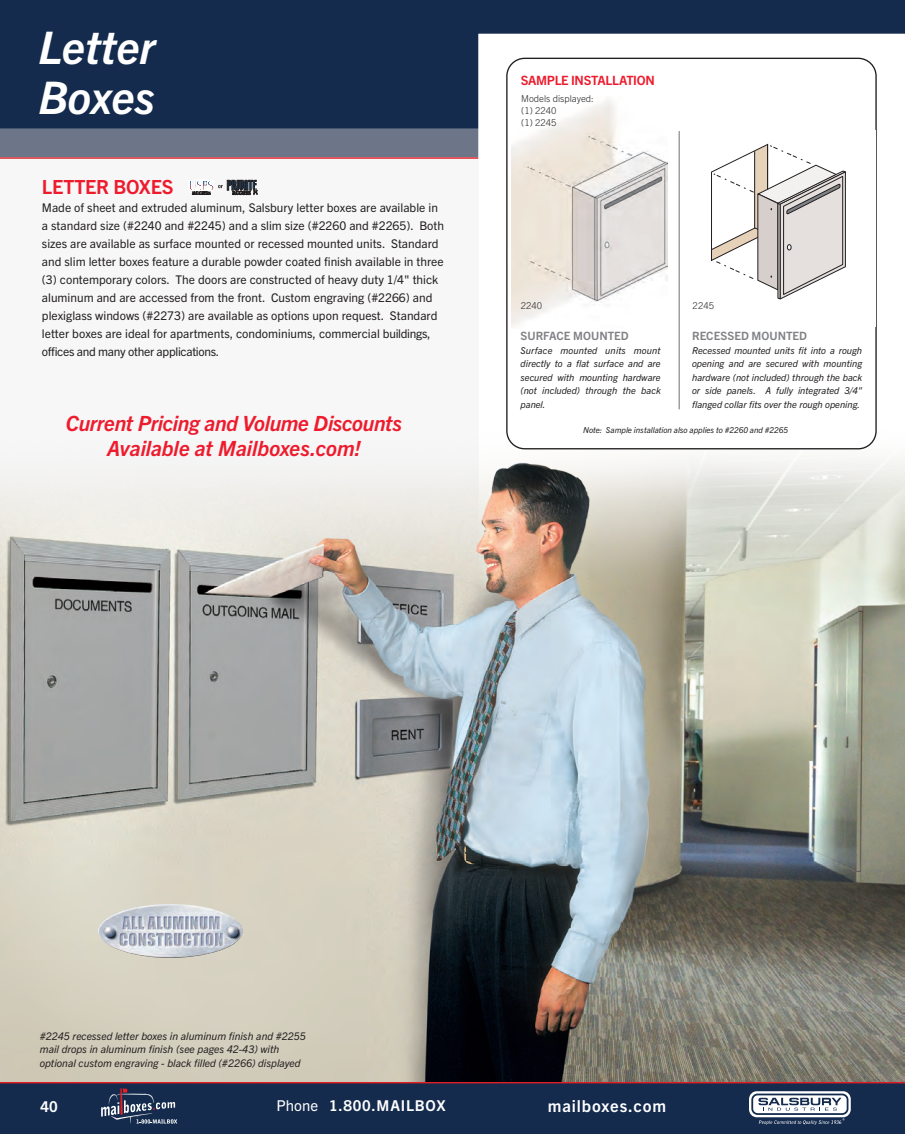
<style>
.page{position:relative;width:905px;height:1134px;background:#fff}
.page>*{position:absolute;margin:0;border:0;box-sizing:border-box;transform-origin:0 0}
.t1{font:italic 700 45px "Trade Gothic Next LT Pro";color:#fff}
.t2{font:italic 700 21px/25.5px "Trade Gothic Next LT Pro";letter-spacing:-.01em;color:#ee1b2d;text-align:center}
.Blue_head{font:700 19.5px "Trade Gothic Next LT Pro";letter-spacing:-.015em;color:#ee1b2d}
.t3{font:700 16.5px "Trade Gothic Next LT Pro";letter-spacing:.05em;color:#fff}
.t4{font:700 15px "Trade Gothic Next LT Pro";letter-spacing:.05em;color:#fff}
.t5{font:700 12.9px "Trade Gothic Next LT Pro";letter-spacing:-.02em;color:#ee1b2d}
.item_text{font:12px/18px "Trade Gothic Next LT Pro";color:#231f20}
.item_text-2{font:700 11.55px "Trade Gothic Next LT Pro";color:#808285}
.t6{font:italic 10.5px/13.5px "Trade Gothic Next LT Pro";color:#231f20}
.t7{font:italic 9.45px/13.5px "Trade Gothic Next LT Pro";color:#231f20;text-align:justify}
.t8{font:300 9.45px "Trade Gothic Next LT Pro";color:#231f20}
.t9{font:italic 8.1px "Trade Gothic Next LT Pro";color:#231f20}
.s1{font-weight:400}
</style>
<div class="page">
<svg style="left:904px;top:0;width:1px;height:1083px"></svg>
<div style="left:0;top:1083px;width:904px;height:51px;background:#142b4e"></div>
<div style="left:0;top:0;width:904px;height:129px;background:#142b4e"></div>
<div style="left:0;top:129px;width:478px;height:28px;background:#6c7688"></div>
<hr style="left:0;top:157px;width:478px;height:2px;background:#de1d24">
<svg style="left:101px;top:1088px;width:76px;height:36px"></svg>
<svg style="left:478px;top:34px;width:426px;height:373px"></svg>
<hr style="left:0;top:1082px;width:904px;height:1px;background:#de1d24">
<svg style="left:749px;top:1091px;width:101px;height:26px"></svg>
<svg style="left:752px;top:1094px;width:95px;height:20px"></svg>
<div style="left:751px;top:1094px;width:97px;height:21px;border:2px solid #142b4e;border-radius:5px"></div>
<svg style="left:758px;top:1098px;width:83px;height:13px"></svg>
<svg style="left:758px;top:1118px;width:86px;height:7px"></svg>
<div style="left:0;top:159px;width:478px;height:923px;background:#f7f7f8"></div>
<img style="left:0;top:407px;width:904px;height:675px">
<svg style="left:190px;top:180px;width:67px;height:15px"></svg>
<img style="left:98px;top:904px;width:67px;height:27px">
<div style="left:507px;top:58px;width:369px;height:391px;background:#fff;border-radius:18px"></div>
<img style="left:511px;top:100px;width:156px;height:228px">
<svg style="left:711px;top:143px;width:135px;height:157px"></svg>
<hr style="left:678px;top:131px;width:2px;height:278px;background:#939598">
<p class="t1" style="left:38px;top:17px;width:119px">Letter</p>
<p class="t1" style="left:38px;top:66px;width:118px">Boxes</p>
<p class="Blue_head" style="left:42px;top:173px;width:133px">LETTER BOXES</p>
<p class="item_text" style="left:42px;top:198px;width:403px">Made of sheet and extruded aluminum, Salsbury letter boxes are available in a standard size (#2240 and #2245) and a slim size (#2260 and #2265). Both sizes are available as surface mounted or recessed mounted units. Standard and slim letter boxes feature a durable powder coated finish available in three (3) contemporary colors. The doors are constructed of heavy duty 1/4" thick aluminum and are accessed from the front. Custom engraving (#2266) and plexiglass windows (#2273) are available as options upon request. Standard letter boxes are ideal for apartments, condominiums, commercial buildings, offices and many other applications.</p>
<p class="t2" style="left:66px;top:409px;width:338px">Current Pricing and Volume Discounts<br>Available at Mailboxes.com!</p>
<p class="t5" style="left:520px;top:71px;width:136px">SAMPLE INSTALLATION</p>
<p class="t8" style="left:521px;top:92px;width:74px">Models displayed:</p>
<p class="t8" style="left:521px;top:104px;width:37px">(1) 2240</p>
<p class="t8" style="left:521px;top:116px;width:37px">(1) 2245</p>
<p class="t8" style="left:520px;top:299px;width:23px">2240</p>
<p class="t8" style="left:692px;top:299px;width:23px">2245</p>
<p class="item_text-2" style="left:520px;top:328px;width:110px">SURFACE MOUNTED</p>
<p class="t7" style="left:520px;top:343px;width:142px">Surface mounted units mount directly to a flat surface and are secured with mounting hardware (not included) through the back panel.</p>
<p class="item_text-2" style="left:692px;top:328px;width:116px">RECESSED MOUNTED</p>
<p class="t7" style="left:692px;top:343px;width:171px">Recessed mounted units fit into a rough opening and are secured with mounting hardware (not included) through the back or side panels. A fully integrated 3/4" flanged collar fits over the rough opening.</p>
<p class="t9" style="left:583px;top:424px;width:206px">Note: Sample installation also applies to #2260 and #2265</p>
<p class="t6" style="left:40px;top:1028px;width:268px">#2245 recessed letter boxes in aluminum finish and #2255 mail drops in aluminum finish (see pages 42-43) with optional custom engraving - black filled (#2266) displayed</p>
<p class="t4" style="left:41px;top:1096px;width:19px">40</p>
<p class="t4" style="left:276px;top:1095px;width:171px"><span class="s1">Phone</span> 1.800.MAILBOX</p>
<h3 class="t3" style="left:548px;top:1095px;width:120px">mailboxes.com</h3>
</div>
